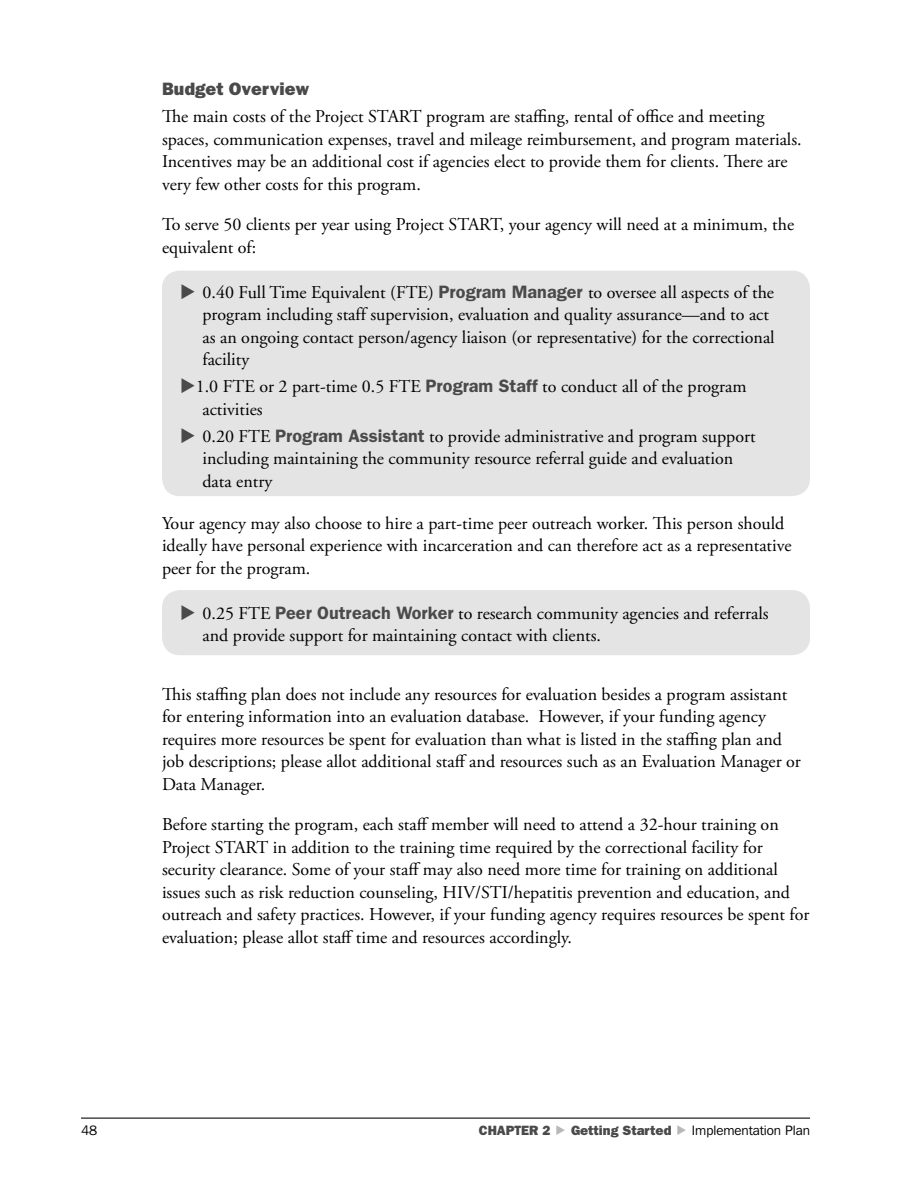
<style>
.page{position:relative;width:918px;height:1188px;background:#fff}
.page>*{position:absolute;margin:0;border:0;box-sizing:border-box;transform-origin:0 0}
.t1{font:18px/22.5px "Adobe Garamond Pro";color:#000}
.t2{font:18px/22.5px "Adobe Garamond";color:#000}
.t3{font:800 18px "Franklin Gothic";color:#4a4a4a}
.t4{font:800 13.5px "Franklin Gothic";letter-spacing:-.005em;color:#4a4a4a}
.t5{font:13.5px "Franklin Gothic IT Cby BT";letter-spacing:-.005em;color:#000}
.s1{font-family:"Franklin Gothic";font-weight:600;color:#4a4a4a}
</style>
<div class="page">
<div style="left:162px;top:271px;width:648px;height:225px;background:#e4e4e4;border-radius:18px"></div>
<div style="left:162px;top:590px;width:648px;height:65px;background:#e4e4e4;border-radius:18px"></div>
<hr style="left:81px;top:1117px;width:729px;height:2px;background:#4a4a4a">
<p class="t3" style="left:162px;top:83px;width:149px">Budget Overview</p>
<p class="t1" style="left:162px;top:106px;width:641px">The main costs of the Project START program are staffing, rental of office and meeting spaces, communication expenses, travel and mileage reimbursement, and program materials.<br>Incentives may be an additional cost if agencies elect to provide them for clients. There are very few other costs for this program.</p>
<p class="t1" style="left:162px;top:214px;width:634px">To serve 50 clients per year using Project START, your agency will need at a minimum, the equivalent of:</p>
<p class="t2" style="left:203px;top:283px;width:574px">0.40 Full Time Equivalent (FTE) <span class="s1">Program Manager</span> to oversee all aspects of the program including staff supervision, evaluation and quality assurance—and to act as an ongoing contact person/agency liaison (or representative) for the correctional facility</p>
<p class="t2" style="left:203px;top:377px;width:546px;text-indent:-7px">1.0 FTE or 2 part-time 0.5 FTE <span class="s1">Program Staff</span> to conduct all of the program activities</p>
<p class="t2" style="left:202px;top:427px;width:555px">0.20 FTE <span class="s1">Program Assistant</span> to provide administrative and program support including maintaining the community resource referral guide and evaluation data entry</p>
<p class="t1" style="left:162px;top:513px;width:631px">Your agency may also choose to hire a part-time peer outreach worker. This person should ideally have personal experience with incarceration and can therefore act as a representative peer for the program.</p>
<p class="t2" style="left:202px;top:604px;width:568px">0.25 FTE <span class="s1">Peer Outreach Worker</span> to research community agencies and referrals and provide support for maintaining contact with clients.</p>
<p class="t1" style="left:162px;top:684px;width:640px">This staffing plan does not include any resources for evaluation besides a program assistant for entering information into an evaluation database. However, if your funding agency requires more resources be spent for evaluation than what is listed in the staffing plan and job descriptions; please allot additional staff and resources such as an Evaluation Manager or Data Manager.</p>
<p class="t1" style="left:162px;top:814px;width:649px">Before starting the program, each staff member will need to attend a 32-hour training on Project START in addition to the training time required by the correctional facility for security clearance. Some of your staff may also need more time for training on additional issues such as risk reduction counseling, HIV/STI/hepatitis prevention and education, and outreach and safety practices. However, if your funding agency requires resources be spent for evaluation; please allot staff time and resources accordingly.</p>
<p class="t5" style="left:81px;top:1126px;width:18px">48</p>
<p class="t4" style="left:479px;top:1126px;width:73px">CHAPTER 2</p>
<p class="t4" style="left:571px;top:1126px;width:102px">Getting Started</p>
<p class="t5" style="left:692px;top:1126px;width:120px">Implementation Plan</p>
</div>
